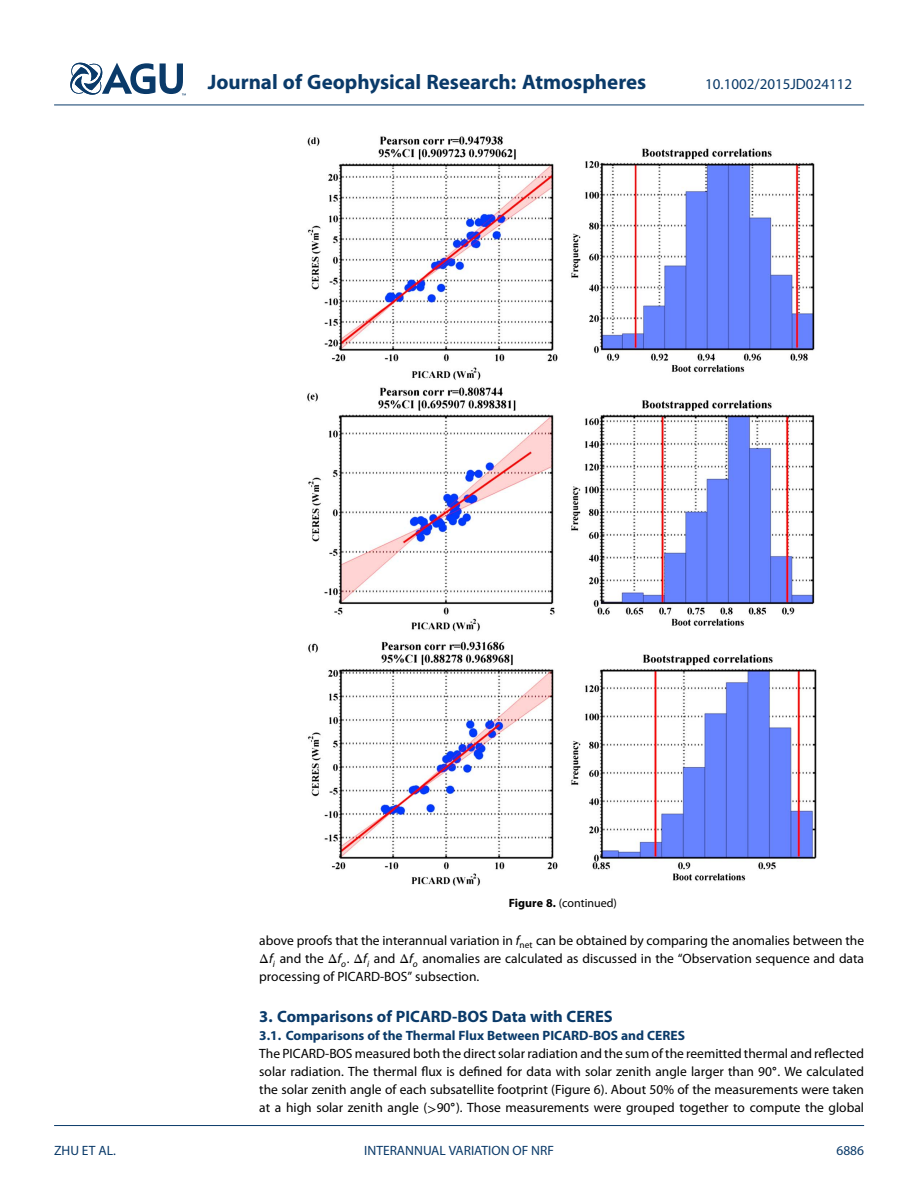
<style>
.page{position:relative;width:918px;height:1188px;background:#fff}
.page>*{position:absolute;margin:0;border:0;box-sizing:border-box;transform-origin:0 0}
.t1{font:700 21px "Myriad Pro";color:#0a3a69}
.t2{font:700 16.5px "Myriad Pro";color:#0a3a69}
.t3{font:15px "Myriad Pro";color:#0a3a69}
.t4{font:13.5px/18px "Myriad Pro";color:#000;text-align:justify}
.t5{font:700 13.5px "Myriad Pro";color:#0a3a69}
.t6{font:13.5px "Myriad Pro";color:#0a3a69}
.t7{font:12px "Myriad Pro";color:#000}
.s1{font-weight:700}
.s2{font-style:italic}
.s3{font-family:"STIX Math"}
.s4{font-family:"STIX Math";font-style:italic}
</style>
<div class="page">
<svg style="left:70px;top:62px;width:116px;height:34px"></svg>
<hr style="left:54px;top:105px;width:810px;height:1px;background:#0a3a69">
<img style="left:307px;top:136px;width:510px;height:750px">
<hr style="left:54px;top:1125px;width:810px;height:1px;background:#0a3a69">
<h1 class="t1" style="left:208px;top:73px;width:440px">Journal of Geophysical Research: Atmospheres</h1>
<p class="t3" style="left:705px;top:78px;width:148px">10.1002/2015JD024112</p>
<p class="t7" style="left:509px;top:899px;width:110px"><span class="s1">Figure 8.</span> (continued)</p>
<p class="t4" style="left:259px;top:933px;width:606px">above proofs that the interannual variation in <span class="s2">f</span><sub>net</sub> can be obtained by comparing the anomalies between the <span class="s3">Δ</span><span class="s2">f</span><sub>i</sub> and the <span class="s3">Δ</span><span class="s2">f</span><sub>o</sub>. <span class="s3">Δ</span><span class="s2">f</span><sub>i</sub> and <span class="s3">Δ</span><span class="s2">f</span><sub>o</sub> anomalies are calculated as discussed in the “Observation sequence and data processing of PICARD-BOS” subsection.</p>
<p class="t2" style="left:259px;top:1010px;width:355px">3. Comparisons of PICARD-BOS Data with CERES</p>
<p class="t5" style="left:259px;top:1030px;width:427px">3.1. Comparisons of the Thermal Flux Between PICARD-BOS and CERES</p>
<p class="t4" style="left:259px;top:1046px;width:606px">The PICARD-BOS measured both the direct solar radiation and the sum of the reemitted thermal and reflected solar radiation. The thermal flux is defined for data with solar zenith angle larger than 90<sup>∘</sup>. We calculated the solar zenith angle of each subsatellite footprint (Figure 6). About 50% of the measurements were taken at a high solar zenith angle (<span class="s4">&gt;</span>90<sup>∘</sup>). Those measurements were grouped together to compute the global</p>
<p class="t6" style="left:54px;top:1145px;width:63px">ZHU ET AL.</p>
<p class="t6" style="left:364px;top:1145px;width:191px">INTERANNUAL VARIATION OF NRF</p>
<p class="t6" style="left:836px;top:1145px;width:29px">6886</p>
</div>
